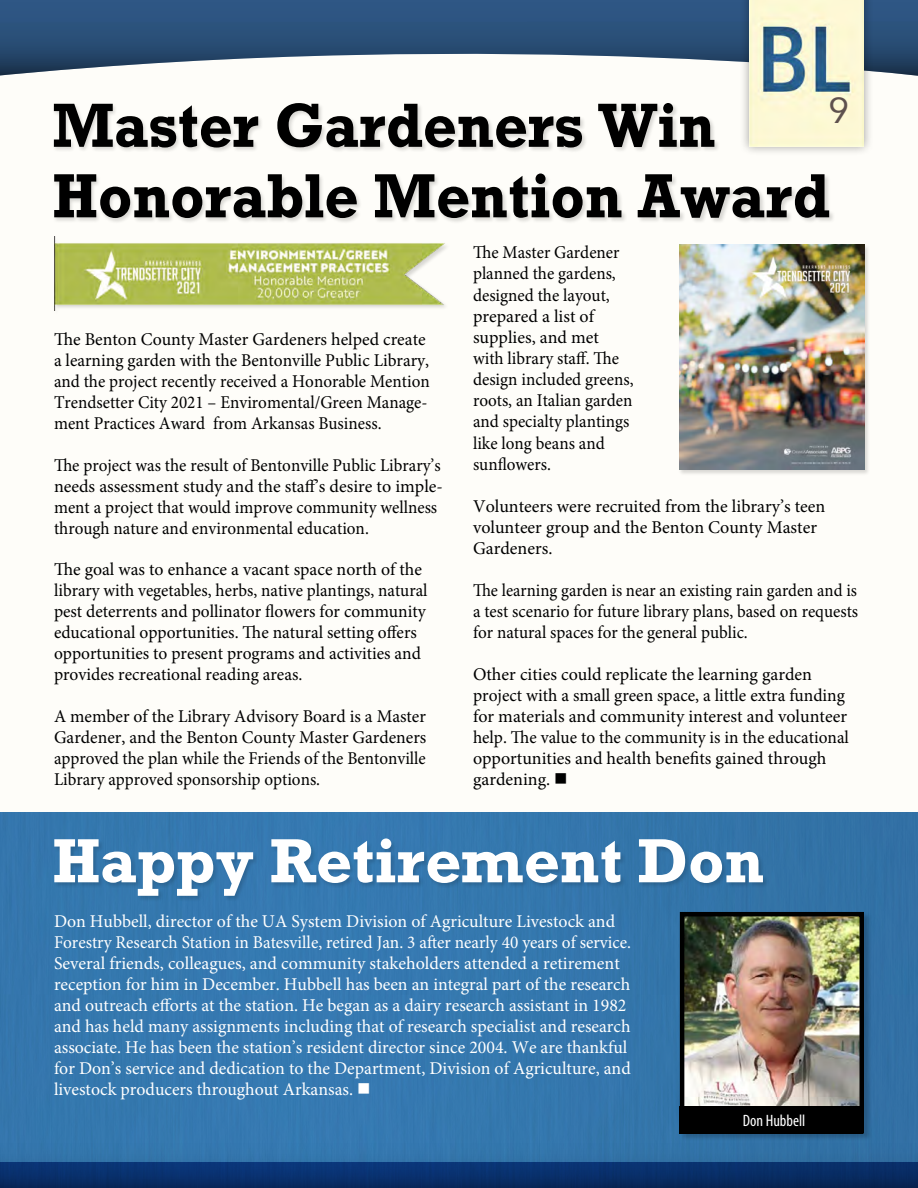
<style>
.page{position:relative;width:918px;height:1188px;background:#fff}
.page>*{position:absolute;margin:0;border:0;box-sizing:border-box;transform-origin:0 0}
.t1{font:700 58.5px/70.5px "Rockwell";color:#000;scale:.94 1}
.t2{font:700 58.5px "Rockwell";color:#fff}
.t3{font:36px "Avenir";color:#5e514e}
.t4{font:18px/21px "Minion Pro";color:#000}
.t5{font:18px/21px "Minion Pro";color:#fff}
.t6{font:18px/21.1px "Minion Pro";color:#000;scale:.95 1}
.t7{font:18px/21px "Minion Pro";color:#000;text-align:justify;scale:.93 1}
.t8{font:condensed 16.5px "Myriad Pro";color:#fff}
</style>
<div class="page">
<div style="left:52px;top:103px;width:783px;height:121px;background:#000;opacity:.15"></div>
<svg style="left:0;top:0;width:918px;height:76px"></svg>
<div style="left:739px;top:0;width:135px;height:156px;background:#000;opacity:.35"></div>
<img style="left:749px;top:0;width:115px;height:147px">
<div style="left:0;top:812px;width:918px;height:320px;background:#3477ae"></div>
<svg style="left:0;top:1132px;width:918px;height:56px;background:#1e528a"></svg>
<div style="left:53px;top:236px;width:398px;height:80px;background:#fefdf9"></div>
<img style="left:54px;top:237px;width:392px;height:73px">
<div style="left:678px;top:244px;width:192px;height:232px;background:#000;opacity:.15"></div>
<img style="left:679px;top:245px;width:185px;height:224px">
<div style="left:53px;top:839px;width:716px;height:63px;background:#000;opacity:.15"></div>
<div style="left:680px;top:912px;width:192px;height:230px;background:#000;opacity:.2"></div>
<img style="left:685px;top:917px;width:174px;height:189px">
<div style="left:680px;top:912px;width:184px;height:221px;border:4px solid #000"></div>
<div style="left:680px;top:1106px;width:183px;height:28px;background:#000"></div>
<h2 class="t3" style="left:829px;top:82px;width:22px">9</h2>
<h1 class="t1" style="left:52px;top:89px;width:829px">Master Gardeners Win<br>Honorable Mention Award</h1>
<p class="t4" style="left:54px;top:328px;width:377px">The Benton County Master Gardeners helped create a learning garden with the Bentonville Public Library, and the project recently received a Honorable Mention Trendsetter City 2021 – Enviromental/Green Manage&shy;ment Practices Award from Arkansas Business.</p>
<p class="t6" style="left:54px;top:454px;width:411px">The project was the result of Bentonville Public Library’s needs assessment study and the staff’s desire to imple&shy;ment a project that would improve community wellness through nature and environmental education.</p>
<p class="t4" style="left:54px;top:559px;width:375px">The goal was to enhance a vacant space north of the library with vegetables, herbs, native plantings, natural pest deterrents and pollinator flowers for community educational opportunities. The natural setting offers opportunities to present programs and activities and provides recreational reading areas.</p>
<p class="t4" style="left:54px;top:706px;width:374px;text-align:justify">A member of the Library Advisory Board is a Master Gardener, and the Benton County Master Gardeners approved the plan while the Friends of the Bentonville Library approved sponsorship options.</p>
<p class="t6" style="left:473px;top:242px;width:171px">The Master Gardener planned the gardens, designed the layout, prepared a list of supplies, and met with library staff. The design included greens, roots, an Italian garden and specialty plantings like long beans and sunflowers.</p>
<p class="t4" style="left:473px;top:496px;width:354px">Volunteers were recruited from the library’s teen volunteer group and the Benton County Master<br>Gardeners.</p>
<p class="t7" style="left:473px;top:580px;width:416px">The learning garden is near an existing rain garden and is a test scenario for future library plans, based on requests for natural spaces for the general public.</p>
<p class="t4" style="left:473px;top:664px;width:377px">Other cities could replicate the learning garden project with a small green space, a little extra funding for materials and community interest and volunteer help. The value to the community is in the educational opportunities and health benefits gained through gardening. ■</p>
<h2 class="t2" style="left:52px;top:823px;width:714px">Happy Retirement Don</h2>
<p class="t5" style="left:54px;top:911px;width:579px">Don Hubbell, director of the UA System Division of Agriculture Livestock and Forestry Research Station in Batesville, retired Jan. 3 after nearly 40 years of service.<br>Several friends, colleagues, and community stakeholders attended a retirement reception for him in December. Hubbell has been an integral part of the research and outreach efforts at the station. He began as a dairy research assistant in 1982 and has held many assignments including that of research specialist and research associate. He has been the station’s resident director since 2004. We are thankful for Don’s service and dedication to the Department, Division of Agriculture, and livestock producers throughout Arkansas. ■</p>
<p class="t8" style="left:743px;top:1110px;width:64px">Don Hubbell</p>
</div>
